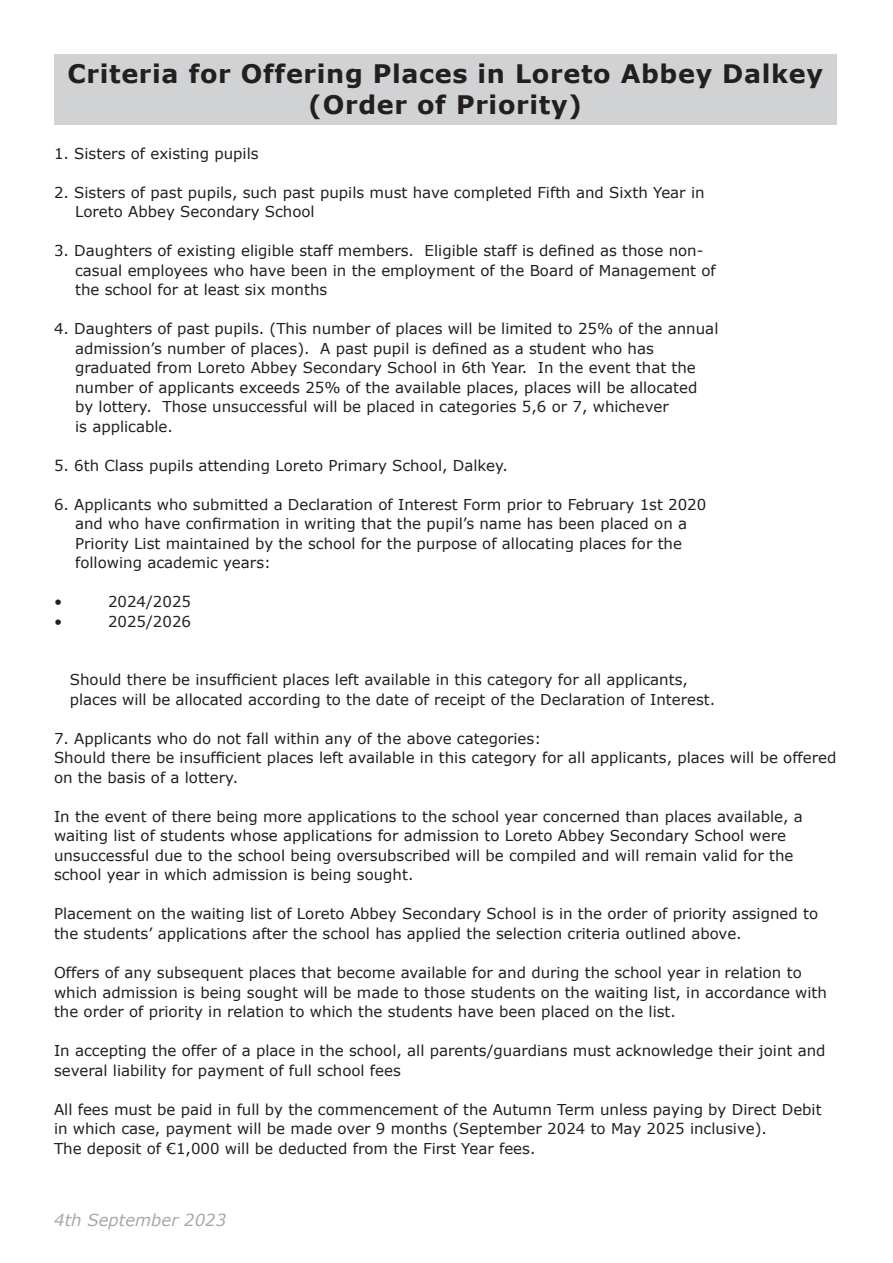
<style>
.page{position:relative;width:893px;height:1263px;background:#fff}
.page>*{position:absolute;margin:0;border:0;box-sizing:border-box;transform-origin:0 0}
.LAD_Text{font:700 25.5px "Verdana";letter-spacing:.025em;color:#231f20}
.t1{font:italic 16.5px "Verdana";color:#a8a9ad}
.t2{font:15px/19.5px "Verdana";color:#231f20}
</style>
<div class="page">
<div style="left:54px;top:54px;width:782px;height:71px;background:#d1d2d4"></div>
<p class="LAD_Text" style="left:67px;top:57px;width:757px">Criteria for Offering Places in Loreto Abbey Dalkey</p>
<p class="LAD_Text" style="left:308px;top:88px;width:275px">(Order of Priority)</p>
<p class="t2" style="left:54px;top:144px;width:206px">1. Sisters of existing pupils</p>
<p class="t2" style="left:54px;top:183px;width:652px">2. Sisters of past pupils, such past pupils must have completed Fifth and Sixth Year in</p>
<p class="t2" style="left:75px;top:202px;width:241px">Loreto Abbey Secondary School</p>
<p class="t2" style="left:54px;top:241px;width:651px">3. Daughters of existing eligible staff members. Eligible staff is defined as those non-</p>
<p class="t2" style="left:75px;top:261px;width:642px">casual employees who have been in the employment of the Board of Management of</p>
<p class="t2" style="left:75px;top:280px;width:254px">the school for at least six months</p>
<p class="t2" style="left:54px;top:319px;width:666px">4. Daughters of past pupils. (This number of places will be limited to 25% of the annual</p>
<p class="t2" style="left:75px;top:339px;width:580px">admission’s number of places). A past pupil is defined as a student who has</p>
<p class="t2" style="left:75px;top:358px;width:622px">graduated from Loreto Abbey Secondary School in 6th Year. In the event that the</p>
<p class="t2" style="left:75px;top:378px;width:624px">number of applicants exceeds 25% of the available places, places will be allocated</p>
<p class="t2" style="left:75px;top:397px;width:595px">by lottery. Those unsuccessful will be placed in categories 5,6 or 7, whichever</p>
<p class="t2" style="left:75px;top:417px;width:99px">is applicable.</p>
<p class="t2" style="left:54px;top:456px;width:456px">5. 6th Class pupils attending Loreto Primary School, Dalkey.</p>
<p class="t2" style="left:54px;top:495px;width:654px">6. Applicants who submitted a Declaration of Interest Form prior to February 1st 2020</p>
<p class="t2" style="left:75px;top:514px;width:613px">and who have confirmation in writing that the pupil’s name has been placed on a</p>
<p class="t2" style="left:75px;top:534px;width:608px">Priority List maintained by the school for the purpose of allocating places for the</p>
<p class="t2" style="left:75px;top:553px;width:197px">following academic years:</p>
<p class="t2" style="left:54px;top:592px;width:10px">•</p>
<p class="t2" style="left:108px;top:592px;width:85px">2024/2025</p>
<p class="t2" style="left:54px;top:612px;width:10px">•</p>
<p class="t2" style="left:108px;top:612px;width:85px">2025/2026</p>
<p class="t2" style="left:70px;top:670px;width:620px">Should there be insufficient places left available in this category for all applicants,</p>
<p class="t2" style="left:70px;top:690px;width:647px">places will be allocated according to the date of receipt of the Declaration of Interest.</p>
<p class="t2" style="left:54px;top:729px;width:489px">7. Applicants who do not fall within any of the above categories:</p>
<p class="t2" style="left:54px;top:748px;width:784px">Should there be insufficient places left available in this category for all applicants, places will be offered on the basis of a lottery.</p>
<p class="t2" style="left:54px;top:807px;width:750px">In the event of there being more applications to the school year concerned than places available, a waiting list of students whose applications for admission to Loreto Abbey Secondary School were</p>
<p class="t2" style="left:54px;top:846px;width:741px">unsuccessful due to the school being oversubscribed will be compiled and will remain valid for the school year in which admission is being sought.</p>
<p class="t2" style="left:54px;top:904px;width:766px">Placement on the waiting list of Loreto Abbey Secondary School is in the order of priority assigned to the students’ applications after the school has applied the selection criteria outlined above.</p>
<p class="t2" style="left:54px;top:963px;width:774px">Offers of any subsequent places that become available for and during the school year in relation to which admission is being sought will be made to those students on the waiting list, in accordance with the order of priority in relation to which the students have been placed on the list.</p>
<p class="t2" style="left:54px;top:1041px;width:773px">In accepting the offer of a place in the school, all parents/guardians must acknowledge their joint and several liability for payment of full school fees</p>
<p class="t2" style="left:54px;top:1099px;width:769px">All fees must be paid in full by the commencement of the Autumn Term unless paying by Direct Debit in which case, payment will be made over 9 months (September 2024 to May 2025 inclusive).</p>
<p class="t2" style="left:54px;top:1138px;width:483px">The deposit of €1,000 will be deducted from the First Year fees.</p>
<p class="t1" style="left:54px;top:1209px;width:173px">4th September 2023</p>
</div>
